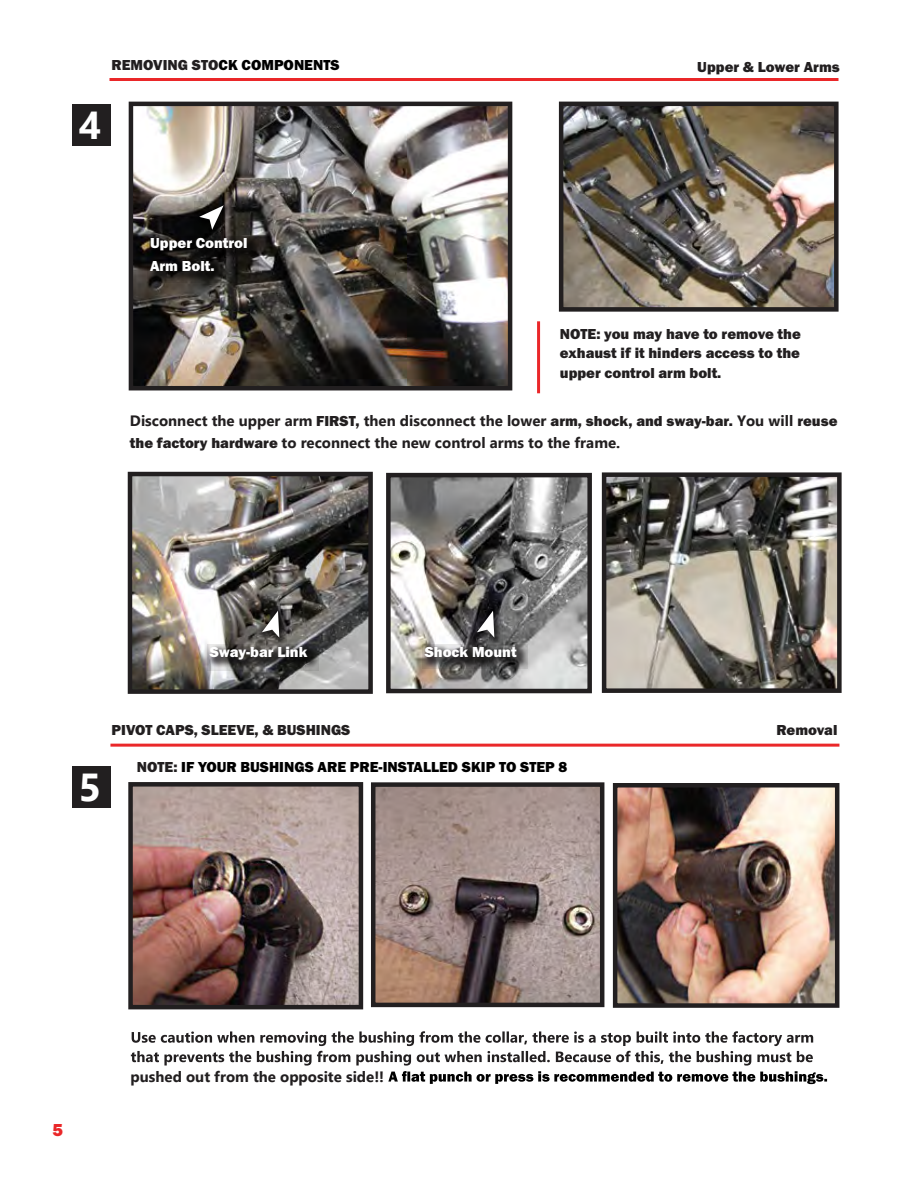
<style>
.page{position:relative;width:918px;height:1188px;background:#fff}
.page>*{position:absolute;margin:0;border:0;box-sizing:border-box;transform-origin:0 0}
.t1{font:700 39px "Gadugi";color:#fff}
.t2{font:18px "Franklin Gothic URW Hea";color:#ea2729}
.t3{font:700 15px/22.5px "Gadugi";color:#221f20}
.t4{font:15px/19.5px "Franklin Gothic URW Hea";color:#221f20;text-align:justify}
.t5{font:15px "Franklin Gothic URW Hea";color:#000}
.t6{font:15px/22.5px "Franklin Gothic URW Hea";color:#fff}
.s1{color:#221f20}
.s2{font-family:"Franklin Gothic URW Hea";font-weight:400}
</style>
<div class="page">
<hr style="left:110px;top:78px;width:728px;height:3px;background:#ea2729">
<div style="left:73px;top:105px;width:38px;height:41px;background:#221f20"></div>
<div style="left:73px;top:767px;width:38px;height:41px;background:#221f20"></div>
<img style="left:391px;top:478px;width:196px;height:210px">
<div style="left:386px;top:473px;width:206px;height:220px;border:4px solid #221f20"></div>
<img style="left:607px;top:477px;width:230px;height:211px">
<div style="left:602px;top:472px;width:240px;height:221px;border:4px solid #221f20"></div>
<hr style="left:110px;top:744px;width:729px;height:3px;background:#ea2729">
<svg style="left:472px;top:607px;width:30px;height:37px"></svg>
<svg style="left:477px;top:611px;width:17px;height:27px"></svg>
<svg style="left:423px;top:644px;width:105px;height:25px;background:#545252"></svg>
<img style="left:133px;top:477px;width:235px;height:212px">
<div style="left:128px;top:472px;width:245px;height:222px;border:4px solid #221f20"></div>
<svg style="left:257px;top:607px;width:30px;height:37px"></svg>
<svg style="left:262px;top:611px;width:17px;height:27px"></svg>
<svg style="left:207px;top:644px;width:112px;height:27px;background:#504f4e"></svg>
<img style="left:564px;top:107px;width:270px;height:200px">
<div style="left:559px;top:102px;width:280px;height:210px;border:4px solid #221f20"></div>
<img style="left:134px;top:107px;width:373px;height:278px">
<div style="left:129px;top:102px;width:383px;height:288px;border:4px solid #221f20"></div>
<hr style="left:537px;top:321px;width:3px;height:72px;background:#ea2729">
<svg style="left:194px;top:201px;width:38px;height:35px"></svg>
<svg style="left:199px;top:205px;width:25px;height:25px"></svg>
<svg style="left:148px;top:236px;width:111px;height:46px;background:#191715"></svg>
<svg style="left:131px;top:1031px;width:696px;height:53px"></svg>
<img style="left:133px;top:787px;width:225px;height:217px">
<div style="left:128px;top:782px;width:235px;height:227px;border:4px solid #221f20"></div>
<img style="left:376px;top:787px;width:223px;height:215px">
<div style="left:371px;top:782px;width:233px;height:225px;border:4px solid #221f20"></div>
<img style="left:618px;top:788px;width:216px;height:215px">
<div style="left:613px;top:783px;width:226px;height:225px;border:4px solid #221f20"></div>
<p class="t5" style="left:112px;top:55px;width:230px"><span class="s1">REMOVING STO</span>CK COMPONENTS</p>
<h1 class="t1" style="left:79px;top:102px;width:24px">4</h1>
<p class="t4" style="left:697px;top:57px;width:144px">Upper &amp; Lower Arms</p>
<p class="t6" style="left:150px;top:232px;width:99px">Upper Control<br>Arm Bolt.</p>
<p class="t4" style="left:560px;top:324px;width:242px">NOTE: you may have to remove the exhaust if it hinders access to the upper control arm bolt.</p>
<p class="t3" style="left:130px;top:409px;width:709px">Disconnect the upper arm <span class="s2">FIRST,</span> then disconnect the lower <span class="s2">arm, shock, and sway-bar.</span> You will <span class="s2">reuse the factory hardware</span> to reconnect the new control arms to the frame.</p>
<p class="t6" style="left:210px;top:640px;width:99px">Sway-bar Link</p>
<p class="t6" style="left:425px;top:640px;width:93px">Shock Mount</p>
<h1 class="t1" style="left:79px;top:764px;width:24px">5</h1>
<p class="t4" style="left:112px;top:719px;width:240px">PIVOT CAPS, SLEEVE, &amp; BUSHINGS</p>
<p class="t5" style="left:137px;top:757px;width:432px"><span class="s1">NOTE:</span> IF YOUR BUSHINGS ARE PRE-INSTALLED SKIP TO STEP 8</p>
<p class="t4" style="left:776px;top:720px;width:63px">Removal</p>
<p class="t2" style="left:52px;top:1118px;width:12px">5</p>
<p class="t3" style="left:131px;top:1065px;width:255px">pushed out from the opposite side!!</p>
</div>
